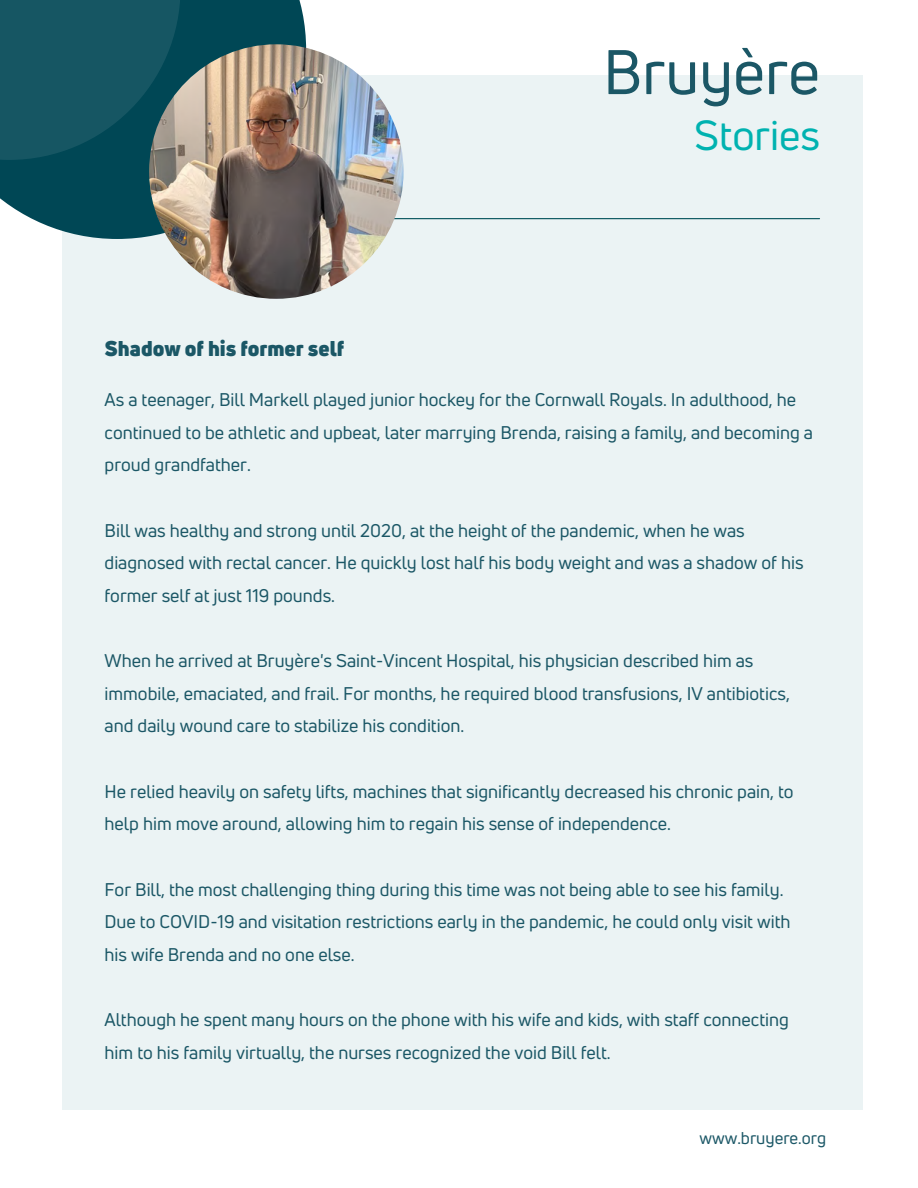
<style>
.page{position:relative;width:918px;height:1188px;background:#fff}
.page>*{position:absolute;margin:0;border:0;box-sizing:border-box;transform-origin:0 0}
.t1{font:61.5px "Uni Neue";color:#1b5766}
.t2{font:41.1px "Uni Neue";color:#00b2b0}
.t3{font:900 21px "Uni Neue";color:#1b5766}
.t4{font:18px/32.7px "Uni Neue";color:#1b5766}
.t5{font:16.65px "Uni Neue";color:#1b5766}
</style>
<div class="page">
<div style="left:62px;top:75px;width:801px;height:1035px;background:#ebf3f4"></div>
<svg style="left:0;top:0;width:306px;height:239px;background:#165764"></svg>
<svg style="left:0;top:0;width:181px;height:160px;background:#125360"></svg>
<hr style="left:353px;top:218px;width:467px;height:1px;background:#005059">
<img style="left:149px;top:44px;width:255px;height:255px;border-radius:50%">
<p class="t3" style="left:105px;top:334px;width:241px">Shadow of his former self</p>
<h1 class="t1" style="left:603px;top:30px;width:219px">Bruyère</h1>
<h2 class="t2" style="left:694px;top:106px;width:127px">Stories</h2>
<p class="t4" style="left:105px;top:383px;width:710px">As a teenager, Bill Markell played junior hockey for the Cornwall Royals. In adulthood, he continued to be athletic and upbeat, later marrying Brenda, raising a family, and becoming a proud grandfather.</p>
<p class="t4" style="left:105px;top:514px;width:700px">Bill was healthy and strong until 2020, at the height of the pandemic, when he was diagnosed with rectal cancer. He quickly lost half his body weight and was a shadow of his former self at just 119 pounds.</p>
<p class="t4" style="left:105px;top:644px;width:687px">When he arrived at Bruyère's Saint-Vincent Hospital, his physician described him as immobile, emaciated, and frail. For months, he required blood transfusions, IV antibiotics, and daily wound care to stabilize his condition.</p>
<p class="t4" style="left:105px;top:775px;width:691px">He relied heavily on safety lifts, machines that significantly decreased his chronic pain, to help him move around, allowing him to regain his sense of independence.</p>
<p class="t4" style="left:105px;top:872px;width:687px">For Bill, the most challenging thing during this time was not being able to see his family.<br>Due to COVID-19 and visitation restrictions early in the pandemic, he could only visit with his wife Brenda and no one else.</p>
<p class="t4" style="left:105px;top:1003px;width:686px">Although he spent many hours on the phone with his wife and kids, with staff connecting him to his family virtually, the nurses recognized the void Bill felt.</p>
<p class="t5" style="left:700px;top:1127px;width:128px">www.bruyere.org</p>
</div>
